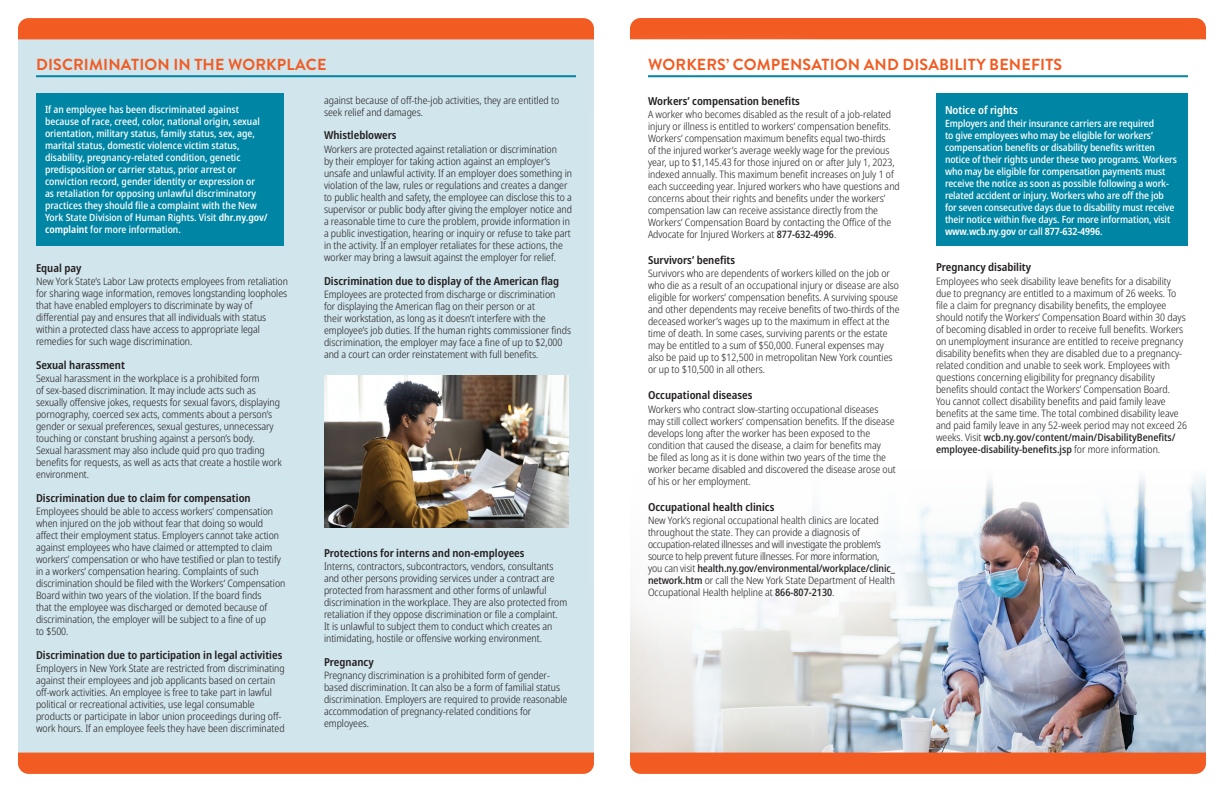
<style>
.page{position:relative;width:1224px;height:792px;background:#fff}
.page>*{position:absolute;margin:0;border:0;box-sizing:border-box;transform-origin:0 0}
.t1{font:700 16px "Brandon Grotesque";letter-spacing:.01em;color:#f25b21}
.t2{font:600 semi-condensed 11px "Noto Sans Display";color:#231f20}
.t3{font:600 semi-condensed 11px "Noto Sans Display";color:#fff}
.t4{font:300 semi-condensed 10.2px/12px "Noto Sans Display";color:#231f20}
.t5{font:500 semi-condensed 10px/12px "Noto Sans Display";letter-spacing:-.01em;color:#fff}
.s1{font-weight:600}
.s2{font-weight:500}
</style>
<div class="page">
<img style="left:631px;top:667px;width:575px;height:86px">
<div style="left:18px;top:39px;width:576px;height:714px;background:#d1e5ed"></div>
<hr style="left:36px;top:75px;width:540px;height:2px;background:#0085a4">
<div style="left:18px;top:18px;width:576px;height:21px;background:#f25b21"></div>
<div style="left:630px;top:753px;width:576px;height:21px;background:#f25b21"></div>
<div style="left:630px;top:18px;width:576px;height:9px;background:#f25b21"></div>
<div style="left:18px;top:753px;width:576px;height:21px;background:#f25b21"></div>
<div style="left:579px;top:27px;width:645px;height:640px;background:#fff;opacity:.7"></div>
<img style="left:324px;top:376px;width:245px;height:152px">
<hr style="left:648px;top:75px;width:540px;height:2px;background:#0085a4">
<div style="left:936px;top:93px;width:252px;height:153px;background:#0085a4"></div>
<div style="left:36px;top:93px;width:248px;height:153px;background:#0085a4"></div>
<h1 class="t1" style="left:36px;top:54px;width:292px">DISCRIMINATION IN THE WORKPLACE</h1>
<p class="t5" style="left:45px;top:103px;width:224px">If an employee has been discriminated against because of race, creed, color, national origin, sexual orientation, military status, family status, sex, age, marital status, domestic violence victim status, disability, pregnancy-related condition, genetic predisposition or carrier status, prior arrest or conviction record, gender identity or expression or<br>as retaliation for opposing unlawful discriminatory practices they should file a complaint with the New York State Division of Human Rights. Visit <span class="s1">dhr.ny.gov/ complaint</span> for more information.</p>
<p class="t2" style="left:36px;top:260px;width:47px">Equal pay</p>
<p class="t4" style="left:36px;top:276px;width:253px">New York State’s Labor Law protects employees from retaliation for sharing wage information, removes longstanding loopholes that have enabled employers to discriminate by way of differential pay and ensures that all individuals with status within a protected class have access to appropriate legal remedies for such wage discrimination.</p>
<p class="t2" style="left:36px;top:357px;width:90px">Sexual harassment</p>
<p class="t4" style="left:36px;top:373px;width:247px">Sexual harassment in the workplace is a prohibited form<br>of sex-based discrimination. It may include acts such as sexually offensive jokes, requests for sexual favors, displaying pornography, coerced sex acts, comments about a person’s gender or sexual preferences, sexual gestures, unnecessary touching or constant brushing against a person’s body.<br>Sexual harassment may also include quid pro quo trading benefits for requests, as well as acts that create a hostile work environment.</p>
<p class="t2" style="left:36px;top:490px;width:216px">Discrimination due to claim for compensation</p>
<p class="t4" style="left:36px;top:506px;width:251px">Employees should be able to access workers’ compensation when injured on the job without fear that doing so would affect their employment status. Employers cannot take action against employees who have claimed or attempted to claim workers’ compensation or who have testified or plan to testify in a workers’ compensation hearing. Complaints of such discrimination should be filed with the Workers’ Compensation Board within two years of the violation. If the board finds<br>that the employee was discharged or demoted because of discrimination, the employer will be subject to a fine of up<br>to $500.</p>
<p class="t2" style="left:36px;top:647px;width:248px">Discrimination due to participation in legal activities</p>
<p class="t4" style="left:36px;top:663px;width:250px">Employers in New York State are restricted from discriminating against their employees and job applicants based on certain off-work activities. An employee is free to take part in lawful political or recreational activities, use legal consumable products or participate in labor union proceedings during off&shy;work hours. If an employee feels they have been discriminated</p>
<p class="t4" style="left:324px;top:94px;width:237px">against because of off-the-job activities, they are entitled to seek relief and damages.</p>
<p class="t2" style="left:324px;top:128px;width:74px">Whistleblowers</p>
<p class="t4" style="left:324px;top:143px;width:250px">Workers are protected against retaliation or discrimination<br>by their employer for taking action against an employer’s unsafe and unlawful activity. If an employer does something in violation of the law, rules or regulations and creates a danger to public health and safety, the employee can disclose this to a supervisor or public body after giving the employer notice and a reasonable time to cure the problem, provide information in a public investigation, hearing or inquiry or refuse to take part in the activity. If an employer retaliates for these actions, the worker may bring a lawsuit against the employer for relief.</p>
<p class="t2" style="left:324px;top:273px;width:237px">Discrimination due to display of the American flag</p>
<p class="t4" style="left:324px;top:289px;width:249px">Employees are protected from discharge or discrimination<br>for displaying the American flag on their person or at<br>their workstation, as long as it doesn’t interfere with the employee’s job duties. If the human rights commissioner finds discrimination, the employer may face a fine of up to $2,000 and a court can order reinstatement with full benefits.</p>
<p class="t2" style="left:324px;top:545px;width:202px">Protections for interns and non-employees</p>
<p class="t4" style="left:324px;top:561px;width:245px">Interns, contractors, subcontractors, vendors, consultants and other persons providing services under a contract are protected from harassment and other forms of unlawful discrimination in the workplace. They are also protected from retaliation if they oppose discrimination or file a complaint.<br>It is unlawful to subject them to conduct which creates an intimidating, hostile or offensive working environment.</p>
<p class="t2" style="left:324px;top:654px;width:51px">Pregnancy</p>
<p class="t4" style="left:324px;top:670px;width:245px">Pregnancy discrimination is a prohibited form of gender&shy;based discrimination. It can also be a form of familial status discrimination. Employers are required to provide reasonable accommodation of pregnancy-related conditions for employees.</p>
<h1 class="t1" style="left:648px;top:54px;width:416px">WORKERS’ COMPENSATION AND DISABILITY BENEFITS</h1>
<p class="t3" style="left:945px;top:102px;width:74px">Notice of rights</p>
<p class="t5" style="left:945px;top:118px;width:233px">Employers and their insurance carriers are required<br>to give employees who may be eligible for workers’ compensation benefits or disability benefits written notice of their rights under these two programs. Workers who may be eligible for compensation payments must receive the notice as soon as possible following a work&shy;related accident or injury. Workers who are off the job for seven consecutive days due to disability must receive their notice within five days. For more information, visit <span class="s1">www.wcb.ny.gov</span> or call <span class="s1">877-632-4996</span>.</p>
<p class="t2" style="left:648px;top:93px;width:153px">Workers’ compensation benefits</p>
<p class="t4" style="left:648px;top:109px;width:253px">A worker who becomes disabled as the result of a job-related injury or illness is entitled to workers’ compensation benefits.<br>Workers’ compensation maximum benefits equal two-thirds<br>of the injured worker’s average weekly wage for the previous year, up to $1,145.43 for those injured on or after July 1, 2023, indexed annually. This maximum benefit increases on July 1 of each succeeding year. Injured workers who have questions and concerns about their rights and benefits under the workers’ compensation law can receive assistance directly from the Workers’ Compensation Board by contacting the Office of the Advocate for Injured Workers at <span class="s2">877-632-4996</span>.</p>
<p class="t2" style="left:648px;top:252px;width:89px">Survivors’ benefits</p>
<p class="t4" style="left:648px;top:268px;width:253px">Survivors who are dependents of workers killed on the job or who die as a result of an occupational injury or disease are also eligible for workers’ compensation benefits. A surviving spouse and other dependents may receive benefits of two-thirds of the deceased worker’s wages up to the maximum in effect at the time of death. In some cases, surviving parents or the estate may be entitled to a sum of $50,000. Funeral expenses may also be paid up to $12,500 in metropolitan New York counties or up to $10,500 in all others.</p>
<p class="t2" style="left:648px;top:388px;width:106px">Occupational diseases</p>
<p class="t4" style="left:648px;top:403px;width:249px">Workers who contract slow-starting occupational diseases may still collect workers’ compensation benefits. If the disease develops long after the worker has been exposed to the condition that caused the disease, a claim for benefits may<br>be filed as long as it is done within two years of the time the worker became disabled and discovered the disease arose out of his or her employment.</p>
<p class="t2" style="left:648px;top:499px;width:128px">Occupational health clinics</p>
<p class="t4" style="left:648px;top:515px;width:249px">New York’s regional occupational health clinics are located throughout the state. They can provide a diagnosis of occupation-related illnesses and will investigate the problem’s source to help prevent future illnesses. For more information, you can visit <span class="s2">health.ny.gov/environmental/workplace/clinic_ network.htm</span> or call the New York State Department of Health Occupational Health helpline at <span class="s2">866-807-2130</span>.</p>
<p class="t2" style="left:936px;top:259px;width:97px">Pregnancy disability</p>
<p class="t4" style="left:936px;top:275px;width:253px">Employees who seek disability leave benefits for a disability due to pregnancy are entitled to a maximum of 26 weeks. To file a claim for pregnancy disability benefits, the employee should notify the Workers’ Compensation Board within 30 days of becoming disabled in order to receive full benefits. Workers on unemployment insurance are entitled to receive pregnancy disability benefits when they are disabled due to a pregnancy&shy;related condition and unable to seek work. Employees with questions concerning eligibility for pregnancy disability benefits should contact the Workers’ Compensation Board.<br>You cannot collect disability benefits and paid family leave benefits at the same time. The total combined disability leave and paid family leave in any 52-week period may not exceed 26 weeks. Visit <span class="s2">wcb.ny.gov/content/main/DisabilityBenefits/ employee-disability-benefits.jsp</span> for more information.</p>
</div>
